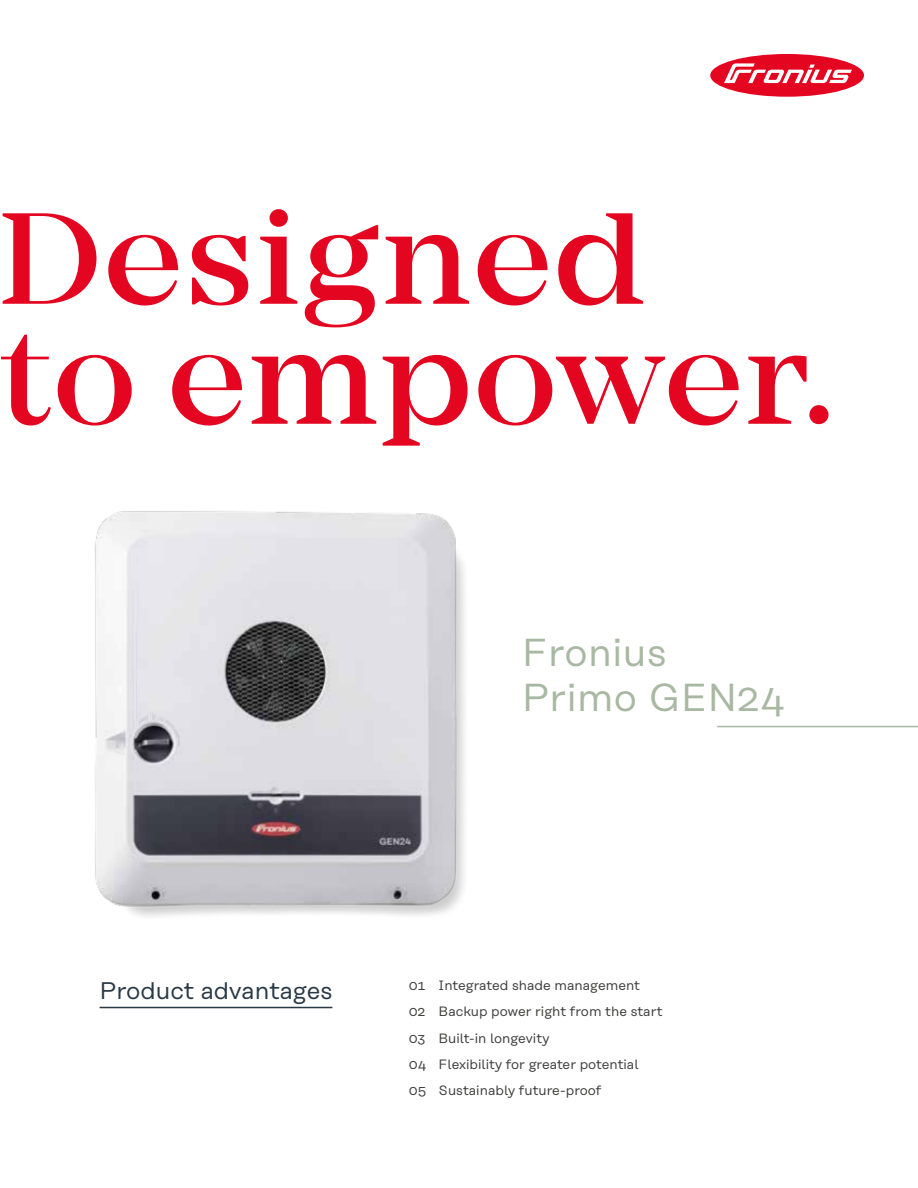
<style>
.page{position:relative;width:918px;height:1188px;background:#fff}
.page>*{position:absolute;margin:0;border:0;box-sizing:border-box;transform-origin:0 0}
.t1{font:500 135px/120px "Mirador";letter-spacing:.01em;color:#e40521}
.t2{font:39px/45px "Rational Text";letter-spacing:.01em;color:#a9b8a2}
.t3{font:24px "Rational Text";color:#293945}
.t4{font:13.5px/26.2px "Rational Text";color:#3c3c3b}
</style>
<div class="page">
<hr style="left:100px;top:1007px;width:232px;height:1px;background:#293945">
<hr style="left:717px;top:726px;width:201px;height:1px;background:#a9b8a2">
<img style="left:95px;top:511px;width:370px;height:406px">
<div style="left:710px;top:54px;width:154px;height:43px;background:#e40521;border-radius:50%"></div>
<svg style="left:724px;top:63px;width:128px;height:20px"></svg>
<h1 class="t1" style="left:-1px;top:200px;width:835px">Designed<br>to empower.</h1>
<h2 class="t2" style="left:522px;top:630px;width:265px">Fronius<br>Primo GEN24</h2>
<h3 class="t3" style="left:100px;top:976px;width:234px">Product advantages</h3>
<p class="t4" style="left:409px;top:972px;width:255px">01 Integrated shade management<br>02 Backup power right from the start<br>03 Built-in longevity<br>04 Flexibility for greater potential<br>05 Sustainably future-proof</p>
</div>
